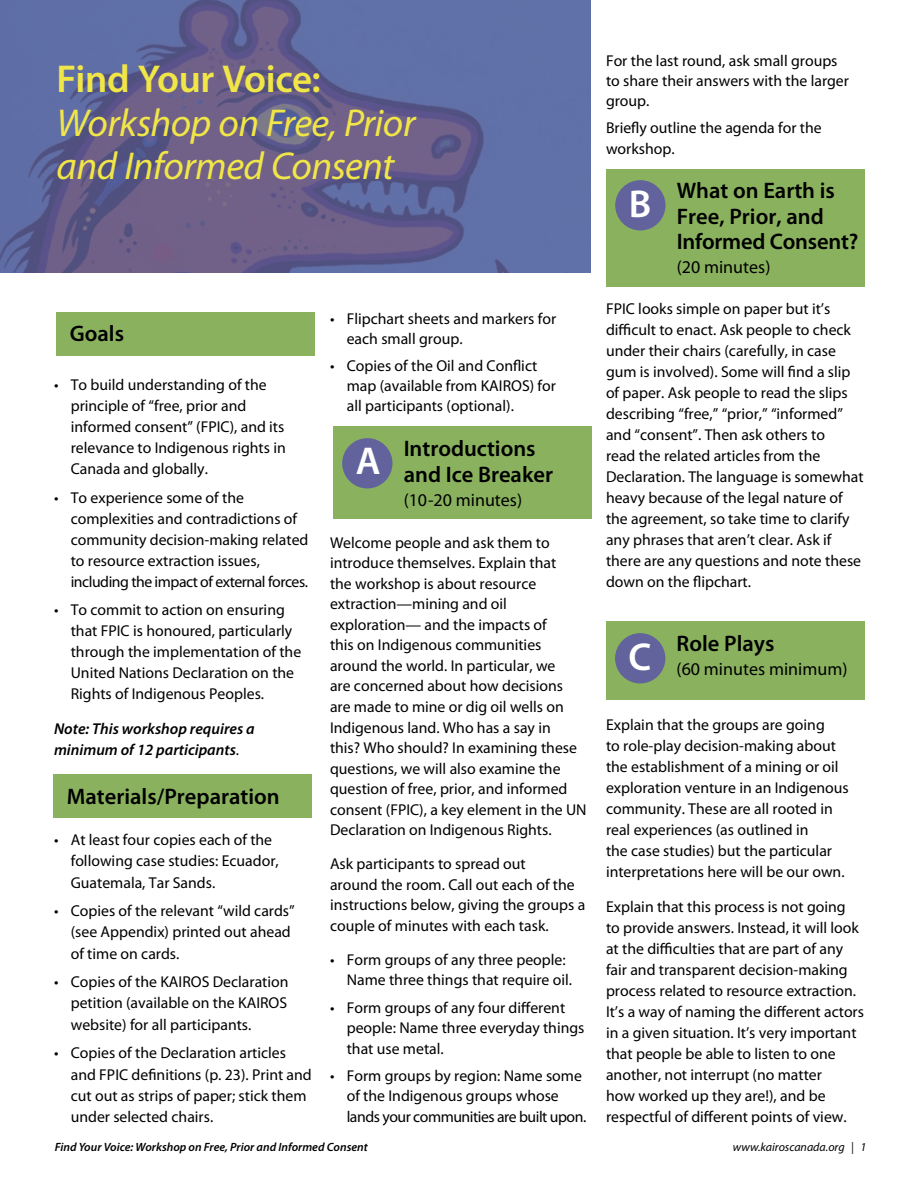
<style>
.page{position:relative;width:918px;height:1188px;background:#fff}
.page>*{position:absolute;margin:0;border:0;box-sizing:border-box;transform-origin:0 0}
.t1{font:italic 39px/43.5px "Myriad Pro";letter-spacing:-.015em;color:#f1e647}
.t2{font:600 39px "Myriad Pro";letter-spacing:-.01em;color:#f1e647}
.t3{font:600 39px "Myriad Pro";color:#fff}
.t4{font:600 22.5px/25.5px "Myriad Pro";color:#000}
.t5{font:18px "Myriad Pro";color:#000}
.t6{font:15.75px/21px "Myriad Pro";color:#000}
.t7{font:italic 600 15.75px/21px "Myriad Pro";color:#000}
.t8{font:italic 600 12px "Myriad Pro";color:#000}
.t9{font:italic 12px "Myriad Pro";color:#000}
.s1{font-weight:400;font-style:normal}
</style>
<div class="page">
<div style="left:334px;top:427px;width:258px;height:92px;background:#8ab25e"></div>
<div style="left:342px;top:438px;width:51px;height:50px;background:#62629c;border-radius:50%"></div>
<div style="left:607px;top:622px;width:258px;height:78px;background:#8ab25e"></div>
<div style="left:615px;top:633px;width:50px;height:50px;background:#62629c;border-radius:50%"></div>
<div style="left:607px;top:169px;width:258px;height:118px;background:#8ab25e"></div>
<div style="left:615px;top:180px;width:51px;height:50px;background:#62629c;border-radius:50%"></div>
<div style="left:53px;top:775px;width:259px;height:43px;background:#8ab25e"></div>
<div style="left:56px;top:312px;width:259px;height:44px;background:#8ab25e"></div>
<img style="left:0;top:0;width:591px;height:272px">
<h1 class="t2" style="left:57px;top:54px;width:266px">Find Your Voice:</h1>
<h1 class="t1" style="left:57px;top:100px;width:360px">Workshop on Free, Prior and Informed Consent</h1>
<h2 class="t4" style="left:70px;top:321px;width:56px">Goals</h2>
<p class="t6" style="left:71px;top:374px;width:217px;text-indent:-17px">• To build understanding of the principle of “free, prior and informed consent” (FPIC), and its relevance to Indigenous rights in<br>Canada and globally.</p>
<p class="t6" style="left:71px;top:487px;width:239px;text-indent:-17px">• To experience some of the complexities and contradictions of community decision-making related to resource extraction issues, including the impact of external forces.</p>
<p class="t6" style="left:71px;top:599px;width:232px;text-indent:-17px">• To commit to action on ensuring that FPIC is honoured, particularly through the implementation of the United Nations Declaration on the Rights of Indigenous Peoples.</p>
<p class="t7" style="left:54px;top:718px;width:202px">Note: This workshop requires a minimum of 12 participants<span class="s1">.</span></p>
<h2 class="t4" style="left:67px;top:783px;width:214px">Materials/Preparation</h2>
<p class="t6" style="left:71px;top:829px;width:210px;text-indent:-17px">• At least four copies each of the following case studies: Ecuador,<br>Guatemala, Tar Sands.</p>
<p class="t6" style="left:71px;top:900px;width:226px;text-indent:-17px">• Copies of the relevant “wild cards” (see Appendix) printed out ahead of time on cards.</p>
<p class="t6" style="left:71px;top:971px;width:219px;text-align:justify;text-indent:-17px">• Copies of the KAIROS Declaration petition (available on the KAIROS website) for all participants.</p>
<p class="t6" style="left:71px;top:1042px;width:243px;text-indent:-17px">• Copies of the Declaration articles and FPIC definitions (p. 23). Print and cut out as strips of paper; stick them under selected chairs.</p>
<p class="t6" style="left:347px;top:309px;width:211px;line-height:20.1px;text-indent:-17px">• Flipchart sheets and markers for each small group.</p>
<p class="t6" style="left:347px;top:356px;width:211px;line-height:20.1px;text-indent:-17px">• Copies of the Oil and Conflict map (available from KAIROS) for all participants (optional).</p>
<h1 class="t3" style="left:356px;top:436px;width:26px">A</h1>
<h2 class="t4" style="left:404px;top:435px;width:151px">Introductions and Ice Breaker</h2>
<p class="t5" style="left:404px;top:489px;width:120px">(10-20 minutes)</p>
<p class="t6" style="left:330px;top:532px;width:258px;line-height:20.5px">Welcome people and ask them to introduce themselves. Explain that<br>the workshop is about resource extraction—mining and oil exploration— and the impacts of<br>this on Indigenous communities around the world. In particular, we<br>are concerned about how decisions are made to mine or dig oil wells on Indigenous land. Who has a say in<br>this? Who should? In examining these questions, we will also examine the question of free, prior, and informed consent (FPIC), a key element in the UN Declaration on Indigenous Rights.</p>
<p class="t6" style="left:330px;top:853px;width:257px;line-height:20.5px">Ask participants to spread out<br>around the room. Call out each of the instructions below, giving the groups a couple of minutes with each task.</p>
<p class="t6" style="left:347px;top:949px;width:227px;line-height:20.5px;text-indent:-17px">• Form groups of any three people:<br>Name three things that require oil.</p>
<p class="t6" style="left:347px;top:997px;width:239px;line-height:20.5px;text-indent:-17px">• Form groups of any four different people: Name three everyday things that use metal.</p>
<p class="t6" style="left:347px;top:1065px;width:241px;line-height:20.5px;text-indent:-17px">• Form groups by region: Name some of the Indigenous groups whose lands your communities are built upon.</p>
<p class="t6" style="left:606px;top:50px;width:245px;line-height:20.2px">For the last round, ask small groups to share their answers with the larger group.</p>
<p class="t6" style="left:606px;top:118px;width:217px;line-height:20.2px">Briefly outline the agenda for the workshop.</p>
<h1 class="t3" style="left:629px;top:179px;width:24px">B</h1>
<h2 class="t4" style="left:677px;top:177px;width:183px">What on Earth is<br>Free, Prior, and<br>Informed Consent?</h2>
<p class="t5" style="left:677px;top:256px;width:95px">(20 minutes)</p>
<p class="t6" style="left:606px;top:298px;width:259px">FPIC looks simple on paper but it’s difficult to enact. Ask people to check under their chairs (carefully, in case gum is involved). Some will find a slip of paper. Ask people to read the slips describing “free,” “prior,” “informed” and “consent”. Then ask others to<br>read the related articles from the Declaration. The language is somewhat heavy because of the legal nature of the agreement, so take time to clarify any phrases that aren’t clear. Ask if there are any questions and note these down on the flipchart.</p>
<h2 class="t4" style="left:677px;top:630px;width:99px">Role Plays</h2>
<p class="t5" style="left:629px;top:658px;width:220px"><sup>C</sup> (60 minutes minimum)</p>
<p class="t6" style="left:606px;top:714px;width:244px">Explain that the groups are going<br>to role-play decision-making about the establishment of a mining or oil exploration venture in an Indigenous community. These are all rooted in real experiences (as outlined in<br>the case studies) but the particular interpretations here will be our own.</p>
<p class="t6" style="left:606px;top:896px;width:260px">Explain that this process is not going<br>to provide answers. Instead, it will look at the difficulties that are part of any fair and transparent decision-making process related to resource extraction.<br>It’s a way of naming the different actors in a given situation. It’s very important that people be able to listen to one another, not interrupt (no matter<br>how worked up they are!), and be respectful of different points of view.</p>
<p class="t8" style="left:55px;top:1139px;width:315px">Find Your Voice: Workshop on Free, Prior and Informed Consent</p>
<p class="t9" style="left:733px;top:1139px;width:135px">www.kairoscanada.org | 1</p>
</div>
